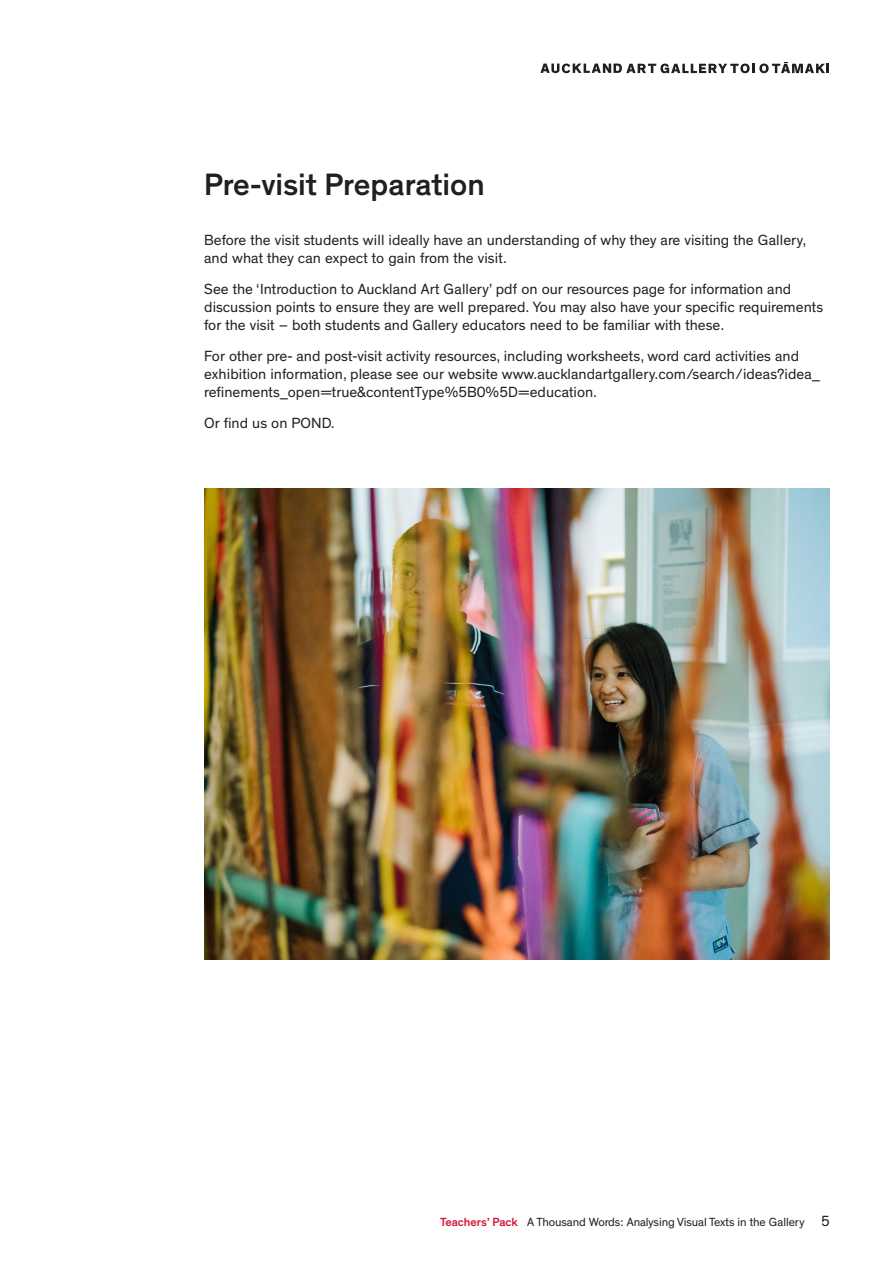
<style>
.page{position:relative;width:893px;height:1263px;background:#fff}
.page>*{position:absolute;margin:0;border:0;box-sizing:border-box;transform-origin:0 0}
.Head_1_Thein_21pt_bl{font:500 31.5px "Theinhardt";color:#231f20}
.Body_1_-_10_12pt{font:15px/18px "Theinhardt";color:#231f20}
.t1{font:12px "Theinhardt";letter-spacing:-.01em;color:#231f20}
.s1{font-weight:500;color:#cf1432}
.s2{font-size:15px}
</style>
<div class="page">
<svg style="left:540px;top:62px;width:289px;height:11px"></svg>
<img style="left:204px;top:489px;width:626px;height:471px">
<p class="Head_1_Thein_21pt_bl" style="left:204px;top:166px;width:282px">Pre-visit Preparation</p>
<p class="Body_1_-_10_12pt" style="left:204px;top:232px;width:604px">Before the visit students will ideally have an understanding of why they are visiting the Gallery, and what they can expect to gain from the visit.</p>
<p class="Body_1_-_10_12pt" style="left:204px;top:280px;width:621px">See the ‘Introduction to Auckland Art Gallery’ pdf on our resources page for information and discussion points to ensure they are well prepared. You may also have your specific requirements for the visit – both students and Gallery educators need to be familiar with these.</p>
<p class="Body_1_-_10_12pt" style="left:204px;top:347px;width:617px">For other pre- and post-visit activity resources, including worksheets, word card activities and exhibition information, please see our website www.aucklandartgallery.com/search/ideas?idea_ refinements_open=true&amp;contentType%5B0%5D=education.</p>
<p class="Body_1_-_10_12pt" style="left:204px;top:414px;width:132px">Or find us on POND.</p>
<p class="t1" style="left:440px;top:1215px;width:391px"><span class="s1">Teachers’ Pack</span> A Thousand Words: Analysing Visual Texts in the Gallery <span class="s2">5</span></p>
</div>
